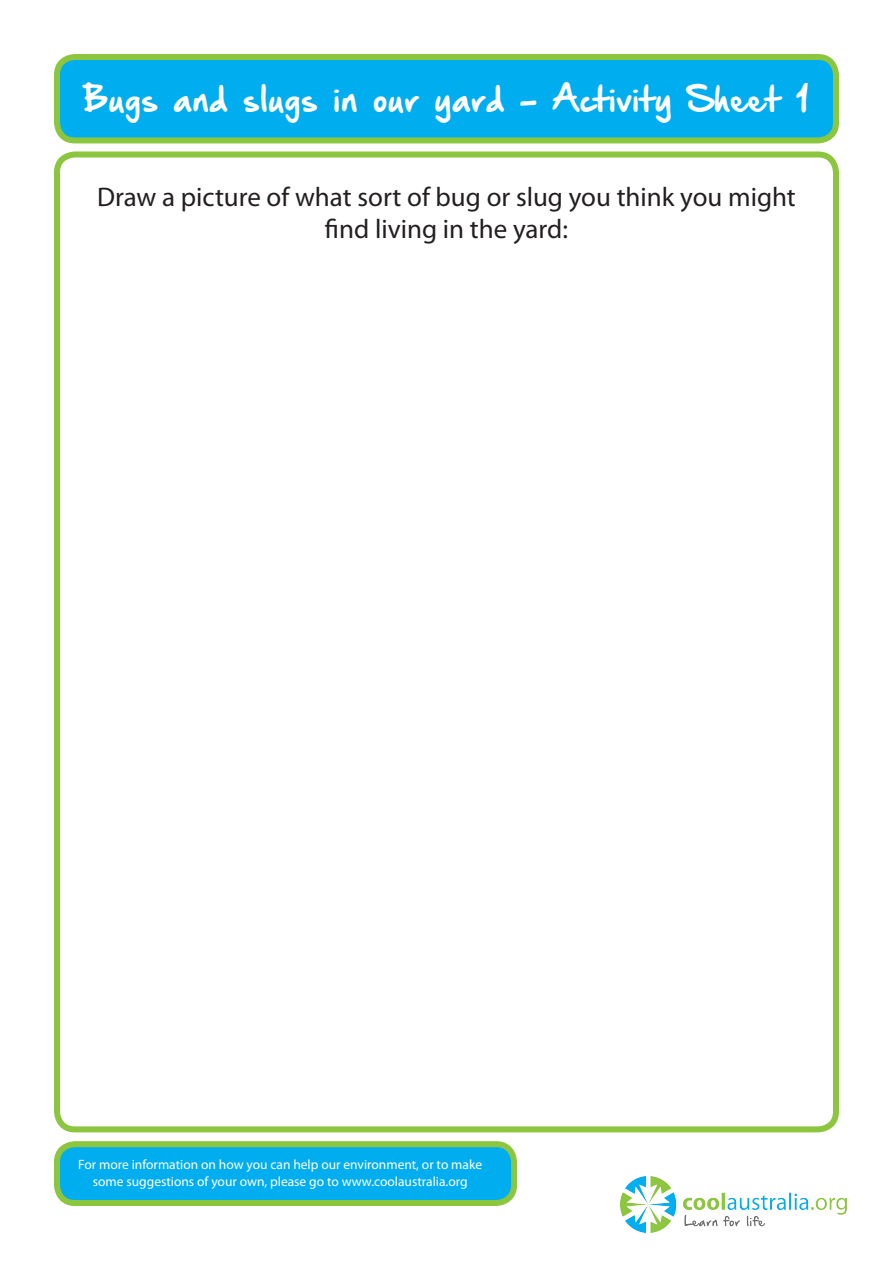
<style>
.page{position:relative;width:893px;height:1263px;background:#fff}
.page>*{position:absolute;margin:0;border:0;box-sizing:border-box;transform-origin:0 0}
.t1{font:30px "Hand Of Sean Demo";color:#fff}
.t2{font:27px/32.4px "Myriad Pro";color:#231f20;text-align:center}
.t3{font:13.5px/16.2px "Myriad Pro";color:#fff;text-align:center}
</style>
<div class="page">
<div style="left:57px;top:1144px;width:457px;height:59px;background:#00aeef;border-radius:18px"></div>
<div style="left:54px;top:1141px;width:463px;height:65px;border:6px solid #8bc63e;border-radius:18px"></div>
<div style="left:57px;top:57px;width:779px;height:83px;background:#00aeef;border-radius:18px"></div>
<div style="left:54px;top:54px;width:785px;height:89px;border:6px solid #8bc63e;border-radius:18px"></div>
<div style="left:54px;top:151px;width:785px;height:981px;border:6px solid #8bc63e;border-radius:18px"></div>
<img style="left:620px;top:1176px;width:226px;height:56px">
<h1 class="t1" style="left:84px;top:84px;width:727px">Bugs and slugs in our yard - Activity Sheet 1</h1>
<h2 class="t2" style="left:97px;top:180px;width:700px">Draw a picture of what sort of bug or slug you think you might find living in the yard:</h2>
<p class="t3" style="left:78px;top:1156px;width:405px">For more information on how you can help our environment, or to make some suggestions of your own, please go to www.coolaustralia.org</p>
</div>
